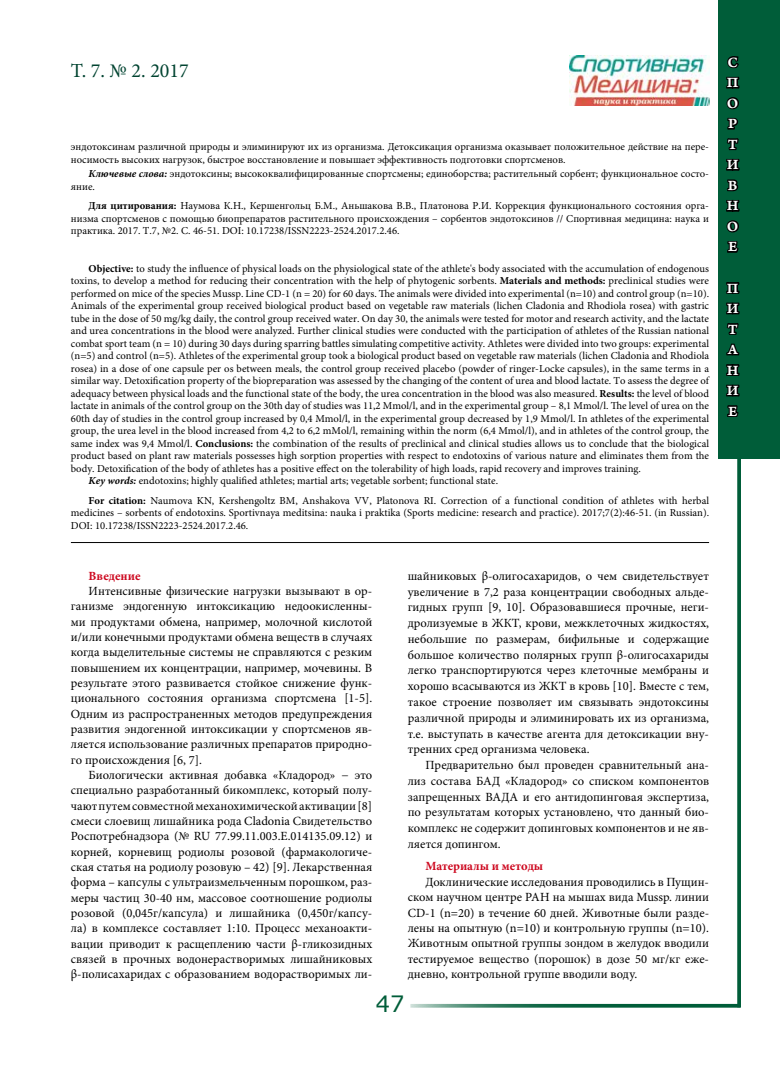
<style>
.page{position:relative;width:780px;height:1088px;background:#fff}
.page>*{position:absolute;margin:0;border:0;box-sizing:border-box;transform-origin:0 0}
.t1{font:22.5px "Verdana";color:#005d39}
.t2{font:20px "Minion Pro";color:#024431}
.t3{font:15px/20.5px "Arno Pro Smbd Caption";color:#fff;text-align:justify}
.t4{font:12.5px/15.4px "Minion Pro";color:#000;text-align:justify}
.t5{font:700 12.5px "Minion Pro";color:#cd071e}
.t6{font:10.62px/12.5px "Minion Pro";color:#000}
.s1{font-weight:700;font-style:italic}
.s2{font-weight:700}
</style>
<div class="page">
<svg style="left:737px;top:459px;width:4px;height:548px;background:#0f6644"></svg>
<hr style="left:410px;top:1004px;width:330px;height:3px;background:#005d39">
<div style="left:718px;top:0;width:62px;height:459px;background:#005d39"></div>
<img style="left:569px;top:55px;width:140px;height:51px">
<svg style="left:727px;top:56px;width:12px;height:13px"></svg>
<svg style="left:726px;top:76px;width:14px;height:13px"></svg>
<svg style="left:726px;top:97px;width:14px;height:156px"></svg>
<svg style="left:726px;top:282px;width:14px;height:135px"></svg>
<hr style="left:71px;top:542px;width:638px;height:1px;background:#000">
<h2 class="t2" style="left:71px;top:57px;width:119px">Т. 7. № 2. 2017</h2>
<p class="t6" style="left:71px;top:140px;width:639px;line-height:13.1px">эндотоксинам различной природы и элиминируют их из организма. Детоксикация организма оказывает положительное действие на пере&shy;носимость высоких нагрузок, быстрое восстановление и повышает эффективность подготовки спортсменов.</p>
<p class="t6" style="left:71px;top:167px;width:639px;line-height:13.1px;text-indent:18px"><span class="s1">Ключевые слова:</span> эндотоксины; высококвалифицированные спортсмены; единоборства; растительный сорбент; функциональное состо&shy;яние.</p>
<p class="t6" style="left:71px;top:200px;width:639px;text-align:justify;text-indent:18px"><span class="s2">Для цитирования:</span> Наумова К.Н., Кершенгольц Б.М., Аньшакова В.В., Платонова Р.И. Коррекция функционального состояния орга&shy;низма спортсменов с помощью биопрепаратов растительного происхождения – сорбентов эндотоксинов // Спортивная медицина: наука и практика. 2017. Т.7, №2. С. 46-51. DOI: 10.17238/ISSN2223-2524.2017.2.46.</p>
<p class="t6" style="left:89px;top:262px;width:622px"><span class="s2">Objective:</span> to study the influence of physical loads on the physiological state of the athlete's body associated with the accumulation of endogenous</p>
<p class="t6" style="left:71px;top:275px;width:639px">toxins, to develop a method for reducing their concentration with the help of phytogenic sorbents. <span class="s2">Materials and methods:</span> preclinical studies were</p>
<p class="t6" style="left:71px;top:287px;width:639px">performed on mice of the species Mussp. Line CD-1 (n = 20) for 60 days. The animals were divided into experimental (n=10) and control group (n=10).</p>
<p class="t6" style="left:71px;top:300px;width:639px">Animals of the experimental group received biological product based on vegetable raw materials (lichen Cladonia and Rhodiola rosea) with gastric</p>
<p class="t6" style="left:71px;top:312px;width:639px">tube in the dose of 50 mg/kg daily, the control group received water. On day 30, the animals were tested for motor and research activity, and the lactate</p>
<p class="t6" style="left:71px;top:325px;width:639px">and urea concentrations in the blood were analyzed. Further clinical studies were conducted with the participation of athletes of the Russian national</p>
<p class="t6" style="left:71px;top:337px;width:639px">combat sport team (n = 10) during 30 days during sparring battles simulating competitive activity. Athletes were divided into two groups: experimental</p>
<p class="t6" style="left:71px;top:350px;width:639px">(n=5) and control (n=5). Athletes of the experimental group took a biological product based on vegetable raw materials (lichen Cladonia and Rhodiola</p>
<p class="t6" style="left:71px;top:362px;width:639px">rosea) in a dose of one capsule per os between meals, the control group received placebo (powder of ringer-Locke capsules), in the same terms in a</p>
<p class="t6" style="left:71px;top:375px;width:639px">similar way. Detoxification property of the biopreparation was assessed by the changing of the content of urea and blood lactate. To assess the degree of</p>
<p class="t6" style="left:71px;top:387px;width:639px">adequacy between physical loads and the functional state of the body, the urea concentration in the blood was also measured. <span class="s2">Results:</span> the level of blood</p>
<p class="t6" style="left:71px;top:400px;width:639px">lactate in animals of the control group on the 30th day of studies was 11,2 Mmol/l, and in the experimental group – 8,1 Mmol/l. The level of urea on the</p>
<p class="t6" style="left:71px;top:412px;width:639px">60th day of studies in the control group increased by 0,4 Mmol/l, in the experimental group decreased by 1,9 Mmol/l. In athletes of the experimental</p>
<p class="t6" style="left:71px;top:425px;width:639px">group, the urea level in the blood increased from 4,2 to 6,2 mMol/l, remaining within the norm (6,4 Mmol/l), and in athletes of the control group, the</p>
<p class="t6" style="left:71px;top:437px;width:639px">same index was 9,4 Mmol/l. <span class="s2">Conclusions:</span> the combination of the results of preclinical and clinical studies allows us to conclude that the biological</p>
<p class="t6" style="left:71px;top:450px;width:639px">product based on plant raw materials possesses high sorption properties with respect to endotoxins of various nature and eliminates them from the</p>
<p class="t6" style="left:71px;top:462px;width:571px">body. Detoxification of the body of athletes has a positive effect on the tolerability of high loads, rapid recovery and improves training.</p>
<p class="t6" style="left:89px;top:475px;width:411px"><span class="s1">Key words:</span> endotoxins; highly qualified athletes; martial arts; vegetable sorbent; functional state.</p>
<p class="t6" style="left:71px;top:494px;width:639px;text-align:justify;text-indent:18px"><span class="s2">For citation:</span> Naumova KN, Kershengoltz BM, Anshakova VV, Platonova RI. Correction of a functional condition of athletes with herbal medicines – sorbents of endotoxins. Sportivnaya meditsina: nauka i praktika (Sports medicine: research and practice). 2017;7(2):46-51. (in Russian).<br>DOI: 10.17238/ISSN2223-2524.2017.2.46.</p>
<p class="t5" style="left:89px;top:567px;width:53px">Введение</p>
<p class="t4" style="left:71px;top:583px;width:303px;text-indent:18px">Интенсивные физические нагрузки вызывают в ор&shy;ганизме эндогенную интоксикацию недоокисленны&shy;ми продуктами обмена, например, молочной кислотой и/или конечными продуктами обмена веществ в случаях когда выделительные системы не справляются с резким повышением их концентрации, например, мочевины. В результате этого развивается стойкое снижение функ&shy;ционального состояния организма спортсмена [1-5].<br>Одним из распространенных методов предупреждения развития эндогенной интоксикации у спортсменов яв&shy;ляется использование различных препаратов природно&shy;го происхождения [6, 7].</p>
<p class="t4" style="left:71px;top:767px;width:303px;text-indent:18px">Биологически активная добавка «Кладород» − это специально разработанный бикомплекс, который полу&shy;чают путем совместной механохимической активации [8] смеси слоевищ лишайника рода Cladonia Свидетельство Роспотребнадзора (№ RU 77.99.11.003.E.014135.09.12) и корней, корневищ родиолы розовой (фармакологиче&shy;ская статья на родиолу розовую – 42) [9]. Лекарственная форма – капсулы с ультраизмельченным порошком, раз&shy;меры частиц 30-40 нм, массовое соотношение родиолы розовой (0,045г/капсула) и лишайника (0,450г/капсу&shy;ла) в комплексе составляет 1:10. Процесс механоакти&shy;вации приводит к расщеплению части β-гликозидных связей в прочных водонерастворимых лишайниковых β-полисахаридах с образованием водорастворимых ли-</p>
<p class="t4" style="left:407px;top:568px;width:303px;line-height:15.8px">шайниковых β-олигосахаридов, о чем свидетельствует увеличение в 7,2 раза концентрации свободных альде&shy;гидных групп [9, 10]. Образовавшиеся прочные, неги&shy;дролизуемые в ЖКТ, крови, межклеточных жидкостях, небольшие по размерам, бифильные и содержащие большое количество полярных групп β-олигосахариды легко транспортируются через клеточные мембраны и хорошо всасываются из ЖКТ в кровь [10]. Вместе с тем, такое строение позволяет им связывать эндотоксины различной природы и элиминировать их из организма, т.е. выступать в качестве агента для детоксикации вну&shy;тренних сред организма человека.</p>
<p class="t4" style="left:407px;top:757px;width:303px;line-height:15.8px;text-indent:18px">Предварительно был проведен сравнительный ана&shy;лиз состава БАД «Кладород» со списком компонентов запрещенных ВАДА и его антидопинговая экспертиза, по результатам которых установлено, что данный био&shy;комплекс не содержит допинговых компонентов и не яв&shy;ляется допингом.</p>
<p class="t5" style="left:425px;top:857px;width:119px">Материалы и методы</p>
<p class="t4" style="left:407px;top:874px;width:303px;text-indent:18px">Доклинические исследования проводились в Пущин&shy;ском научном центре РАН на мышах вида Mussp. линии CD-1 (n=20) в течение 60 дней. Животные были разде&shy;лены на опытную (n=10) и контрольную группы (n=10).<br>Животным опытной группы зондом в желудок вводили тестируемое вещество (порошок) в дозе 50 мг/кг еже&shy;дневно, контрольной группе вводили воду.</p>
<h1 class="t1" style="left:375px;top:988px;width:30px">47</h1>
<h3 class="t3" style="left:726px;top:53px;width:13px">С П О Р Т И В Н О Е</h3>
<h3 class="t3" style="left:726px;top:278px;width:13px">П И Т А Н И Е</h3>
</div>
